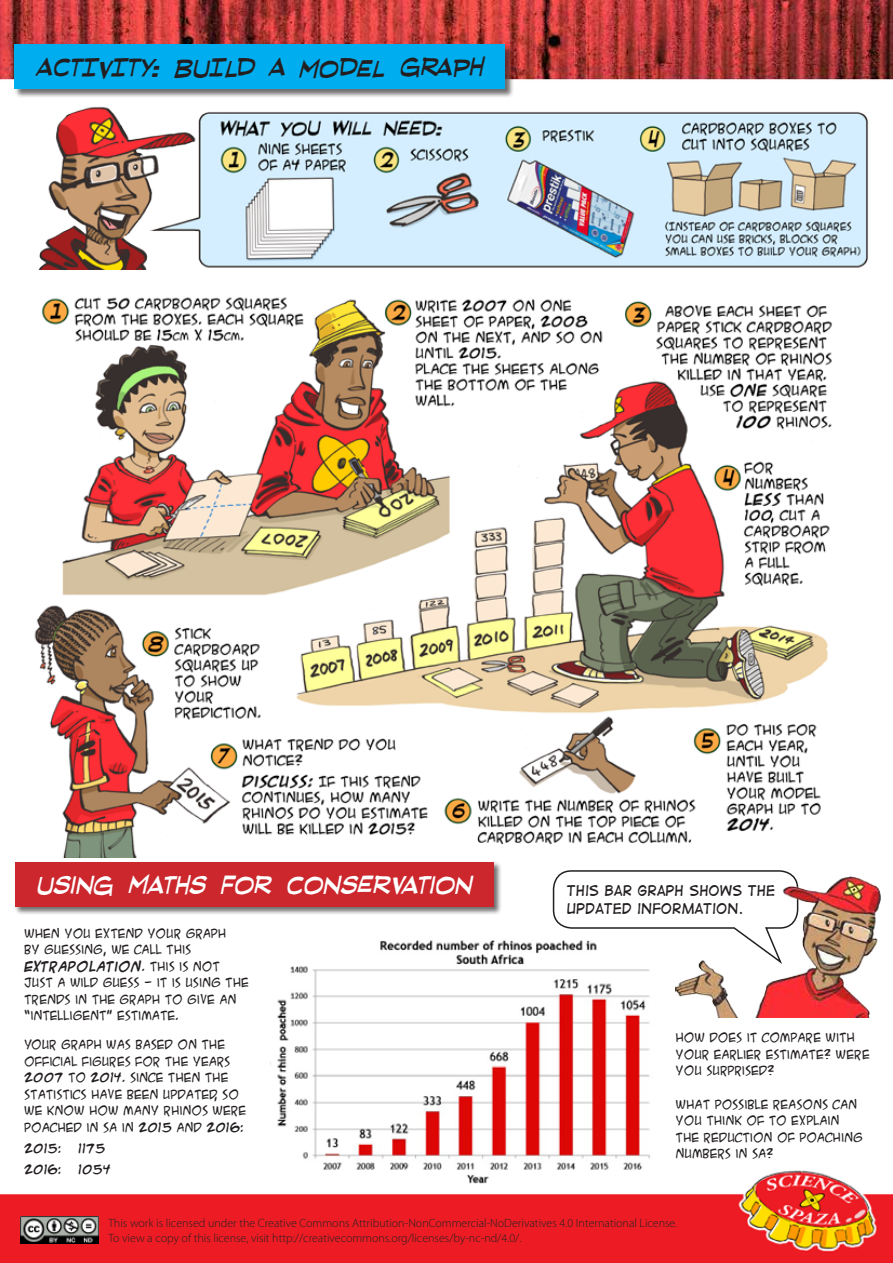
<style>
.page{position:relative;width:893px;height:1263px;background:#fff}
.page>*{position:absolute;margin:0;border:0;box-sizing:border-box;transform-origin:0 0}
.t1{font:italic 33.6px "Red State Blue State BB";color:#231f20}
.t2{font:italic 33.6px "Red State Blue State BB";color:#fff}
.t3{font:13.5px/18px "Digital Strip";color:#231f20}
.t4{font:12px/16.5px "ACME Secret Agent";color:#231f20}
.t5{font:300 12px/14.4px "Myriad Pro";color:#231f20}
.s1{font-weight:700}
</style>
<div class="page">
<img style="left:0;top:0;width:893px;height:80px">
<img style="left:0;top:1170px;width:893px;height:93px">
<img style="left:20px;top:1216px;width:78px;height:27px">
<div style="left:14px;top:44px;width:500px;height:54px;background:#231f20;opacity:.65"></div>
<div style="left:15px;top:44px;width:490px;height:45px;background:#00aeef"></div>
<div style="left:14px;top:861px;width:488px;height:54px;background:#231f20;opacity:.65"></div>
<div style="left:15px;top:862px;width:478px;height:44px;background:#cb272d"></div>
<img style="left:34px;top:297px;width:798px;height:560px">
<img style="left:38px;top:106px;width:830px;height:164px">
<img style="left:270px;top:940px;width:397px;height:245px">
<svg style="left:552px;top:870px;width:242px;height:96px"></svg>
<img style="left:676px;top:876px;width:204px;height:141px">
<h1 class="t1" style="left:37px;top:54px;width:448px">ACTIVITY: BUILD A MODEL GRAPH</h1>
<h1 class="t2" style="left:36px;top:871px;width:438px">Using maths for conservation</h1>
<p class="t4" style="left:24px;top:925px;width:226px">WHEN YOU EXTEND YOUR GRAPH<br>BY GUESSING, WE CALL THIS<br><span class="s1">EXTRAPOLATION</span>. THIS IS NOT<br>JUST A WILD GUESS - IT IS USING THE<br>TRENDS IN THE GRAPH TO GIVE AN “INTELLIGENT” ESTIMATE.</p>
<p class="t4" style="left:24px;top:1036px;width:223px">YOUR GRAPH WAS BASED ON THE<br>OFFICIAL FIGURES FOR THE YEARS<br>2007 TO 2014. SINCE THEN THE<br>STATISTICS HAVE BEEN UPDATED, SO<br>WE KNOW HOW MANY RHINOS WERE<br>POACHED IN SA IN 2015 AND 2016:</p>
<p class="t4" style="left:24px;top:1140px;width:38px">2015:</p>
<p class="t4" style="left:78px;top:1140px;width:29px">1175</p>
<p class="t4" style="left:24px;top:1160px;width:39px">2016:</p>
<p class="t4" style="left:78px;top:1160px;width:34px">1054</p>
<p class="t3" style="left:567px;top:881px;width:210px">THIS BAR GRAPH SHOWS THE<br>UPDATED INFORMATION.</p>
<p class="t4" style="left:676px;top:1029px;width:196px">HOW DOES IT COMPARE WITH<br>YOUR EARLIER ESTIMATE? WERE<br>YOU SURPRISED?</p>
<p class="t4" style="left:676px;top:1096px;width:189px">WHAT POSSIBLE REASONS CAN<br>YOU THINK OF TO EXPLAIN<br>THE REDUCTION OF POACHING<br>NUMBERS IN SA?</p>
<p class="t5" style="left:108px;top:1216px;width:570px">This work is licensed under the Creative Commons Attribution-NonCommercial-NoDerivatives 4.0 International License.<br>To view a copy of this license, visit http://creativecommons.org/licenses/by-nc-nd/4.0/.</p>
</div>
